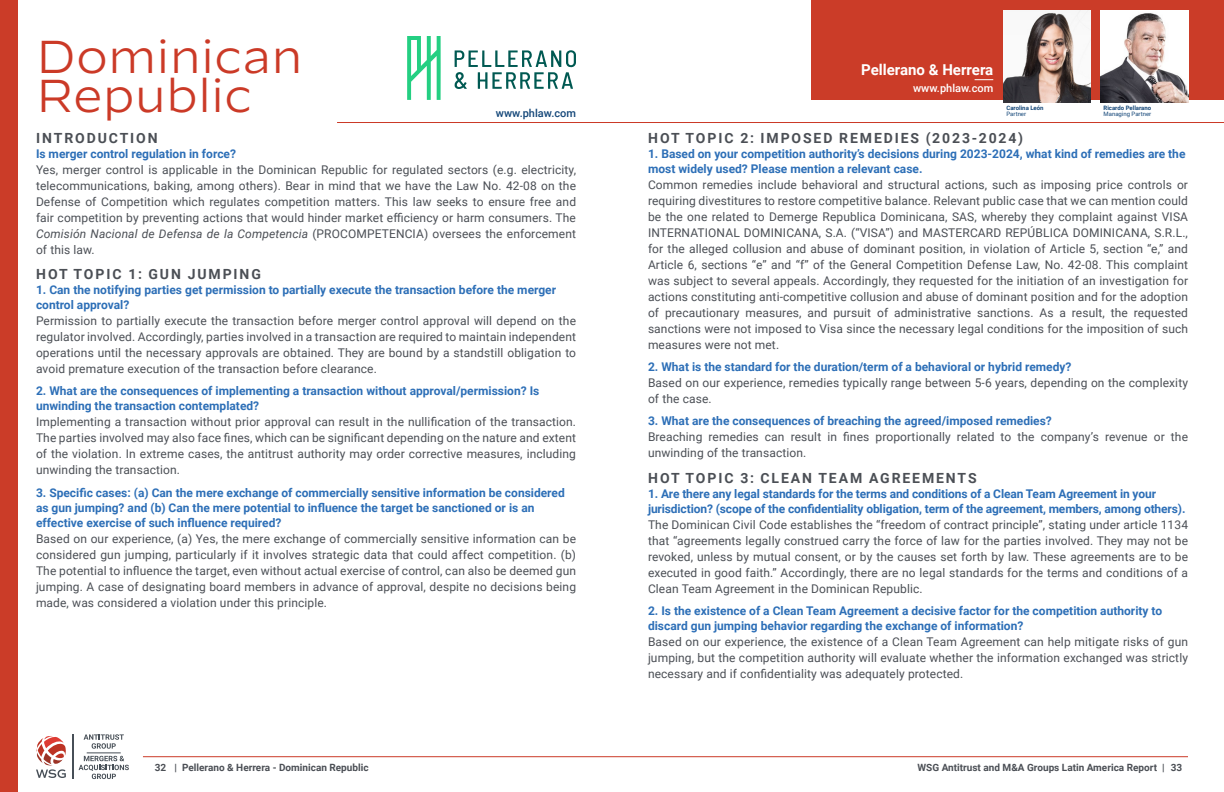
<style>
.page{position:relative;width:1224px;height:792px;background:#fff}
.page>*{position:absolute;margin:0;border:0;box-sizing:border-box;transform-origin:0 0}
.t1{font:300 46px/39px "Decimal";color:#cb3a27}
.t2{font:700 15px "Roboto";color:#fff}
.t3{font:700 14px "Roboto";letter-spacing:.135em;color:#4b4f55}
.t4{font:12px/16px "Roboto";letter-spacing:.01em;color:#4b4f55;text-align:justify}
.t5{font:700 12px/15px "Roboto";color:#2d6fb7}
.t6{font:500 11px "Roboto";color:#134678}
.t7{font:500 11px "Roboto";color:#fff}
.t8{font:700 10px "Roboto";color:#4b4f55}
.t9{font:700 6px "Roboto";color:#134678}
.t10{font:6px "Roboto";color:#134678}
.s1{font-style:italic}
</style>
<div class="page">
<div style="left:0;top:0;width:17px;height:792px;background:#cb3c28"></div>
<hr style="left:143px;top:756px;width:1045px;height:1px;background:#cb3a27">
<svg style="left:84px;top:734px;width:40px;height:15px"></svg>
<svg style="left:79px;top:756px;width:50px;height:23px"></svg>
<hr style="left:72px;top:734px;width:1px;height:45px;background:#474f57">
<svg style="left:36px;top:736px;width:30px;height:42px"></svg>
<hr style="left:87px;top:752px;width:34px;height:1px;background:#474f57">
<hr style="left:337px;top:122px;width:887px;height:1px;background:#cb3a27">
<div style="left:812px;top:0;width:412px;height:100px;background:#cb3c28"></div>
<svg style="left:975px;top:79px;width:18px;height:1px"></svg>
<img style="left:1004px;top:11px;width:87px;height:91px">
<img style="left:1101px;top:11px;width:87px;height:91px">
<svg style="left:455px;top:50px;width:121px;height:39px"></svg>
<svg style="left:407px;top:36px;width:34px;height:64px"></svg>
<h1 class="t1" style="left:36px;top:37px;width:268px">Dominican<br>Republic</h1>
<p class="t6" style="left:496px;top:105px;width:82px">www.phlaw.com</p>
<p class="t3" style="left:36px;top:128px;width:123px">INTRODUCTION</p>
<p class="t5" style="left:36px;top:146px;width:202px">Is merger control regulation in force?</p>
<p class="t4" style="left:36px;top:161px;width:542px">Yes, merger control is applicable in the Dominican Republic for regulated sectors (e.g. electricity, telecommunications, baking, among others). Bear in mind that we have the Law No. 42-08 on the Defense of Competition which regulates competition matters. This law seeks to ensure free and fair competition by preventing actions that would hinder market efficiency or harm consumers. The <span class="s1">Comisión Nacional de Defensa de la Competencia</span> (PROCOMPETENCIA) oversees the enforcement of this law.</p>
<p class="t3" style="left:36px;top:264px;width:226px">HOT TOPIC 1: GUN JUMPING</p>
<p class="t5" style="left:36px;top:282px;width:522px">1. Can the notifying parties get permission to partially execute the transaction before the merger control approval?</p>
<p class="t4" style="left:36px;top:312px;width:542px">Permission to partially execute the transaction before merger control approval will depend on the regulator involved. Accordingly, parties involved in a transaction are required to maintain independent operations until the necessary approvals are obtained. They are bound by a standstill obligation to avoid premature execution of the transaction before clearance.</p>
<p class="t5" style="left:36px;top:383px;width:505px">2. What are the consequences of implementing a transaction without approval/permission? Is unwinding the transaction contemplated?</p>
<p class="t4" style="left:36px;top:414px;width:542px">Implementing a transaction without prior approval can result in the nullification of the transaction.<br>The parties involved may also face fines, which can be significant depending on the nature and extent of the violation. In extreme cases, the antitrust authority may order corrective measures, including unwinding the transaction.</p>
<p class="t5" style="left:36px;top:484px;width:530px">3. Specific cases: (a) Can the mere exchange of commercially sensitive information be considered as gun jumping? and (b) Can the mere potential to influence the target be sanctioned or is an effective exercise of such influence required?</p>
<p class="t4" style="left:36px;top:530px;width:542px">Based on our experience, (a) Yes, the mere exchange of commercially sensitive information can be considered gun jumping, particularly if it involves strategic data that could affect competition. (b)<br>The potential to influence the target, even without actual exercise of control, can also be deemed gun jumping. A case of designating board members in advance of approval, despite no decisions being made, was considered a violation under this principle.</p>
<p class="t2" style="left:861px;top:59px;width:134px">Pellerano &amp; Herrera</p>
<p class="t7" style="left:913px;top:81px;width:82px">www.phlaw.com</p>
<p class="t9" style="left:1007px;top:103px;width:39px">Carolina León</p>
<p class="t10" style="left:1007px;top:109px;width:21px">Partner</p>
<p class="t9" style="left:1104px;top:103px;width:49px">Ricardo Pellarano</p>
<p class="t10" style="left:1104px;top:109px;width:49px">Managing Partner</p>
<p class="t3" style="left:648px;top:128px;width:376px">HOT TOPIC 2: IMPOSED REMEDIES (2023-2024)</p>
<p class="t5" style="left:648px;top:146px;width:539px">1. Based on your competition authority’s decisions during 2023-2024, what kind of remedies are the most widely used? Please mention a relevant case.</p>
<p class="t4" style="left:648px;top:176px;width:542px">Common remedies include behavioral and structural actions, such as imposing price controls or requiring divestitures to restore competitive balance. Relevant public case that we can mention could be the one related to Demerge Republica Dominicana, SAS, whereby they complaint against VISA INTERNATIONAL DOMINICANA, S.A. (“VISA”) and MASTERCARD REPÚBLICA DOMINICANA, S.R.L., for the alleged collusion and abuse of dominant position, in violation of Article 5, section “e,” and Article 6, sections “e” and “f” of the General Competition Defense Law, No. 42-08. This complaint was subject to several appeals. Accordingly, they requested for the initiation of an investigation for actions constituting anti-competitive collusion and abuse of dominant position and for the adoption of precautionary measures, and pursuit of administrative sanctions. As a result, the requested sanctions were not imposed to Visa since the necessary legal conditions for the imposition of such measures were not met.</p>
<p class="t5" style="left:648px;top:359px;width:425px">2. What is the standard for the duration/term of a behavioral or hybrid remedy?</p>
<p class="t4" style="left:648px;top:374px;width:542px">Based on our experience, remedies typically range between 5-6 years, depending on the complexity of the case.</p>
<p class="t5" style="left:648px;top:413px;width:405px">3. What are the consequences of breaching the agreed/imposed remedies?</p>
<p class="t4" style="left:648px;top:429px;width:542px">Breaching remedies can result in fines proportionally related to the company’s revenue or the unwinding of the transaction.</p>
<p class="t3" style="left:648px;top:468px;width:330px">HOT TOPIC 3: CLEAN TEAM AGREEMENTS</p>
<p class="t5" style="left:648px;top:485px;width:539px">1. Are there any legal standards for the terms and conditions of a Clean Team Agreement in your jurisdiction? (scope of the confidentiality obligation, term of the agreement, members, among others).</p>
<p class="t4" style="left:648px;top:516px;width:542px">The Dominican Civil Code establishes the “freedom of contract principle”, stating under article 1134 that “agreements legally construed carry the force of law for the parties involved. They may not be revoked, unless by mutual consent, or by the causes set forth by law. These agreements are to be executed in good faith.” Accordingly, there are no legal standards for the terms and conditions of a Clean Team Agreement in the Dominican Republic.</p>
<p class="t5" style="left:648px;top:603px;width:516px">2. Is the existence of a Clean Team Agreement a decisive factor for the competition authority to discard gun jumping behavior regarding the exchange of information?</p>
<p class="t4" style="left:648px;top:633px;width:542px">Based on our experience, the existence of a Clean Team Agreement can help mitigate risks of gun jumping, but the competition authority will evaluate whether the information exchanged was strictly necessary and if confidentiality was adequately protected.</p>
<p class="t8" style="left:175px;top:761px;width:195px">| Pellerano &amp; Herrera - Dominican Republic</p>
<p class="t8" style="left:155px;top:761px;width:13px">32</p>
<p class="t8" style="left:918px;top:761px;width:266px">WSG Antitrust and M&amp;A Groups Latin America Report | 33</p>
</div>
